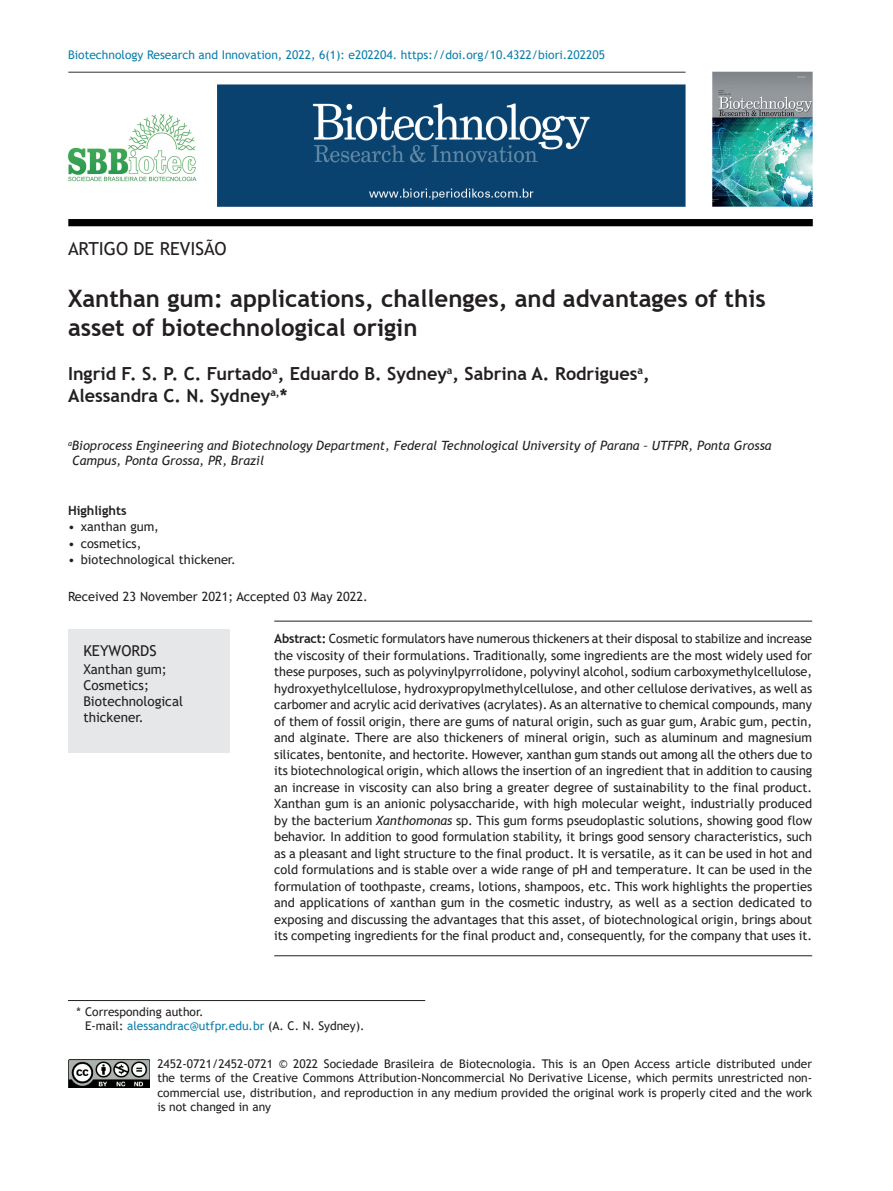
<style>
.page{position:relative;width:893px;height:1191px;background:#fff}
.page>*{position:absolute;margin:0;border:0;box-sizing:border-box;transform-origin:0 0}
.ArticleTitle{font:700 24px/28.8px "Trebuchet MS";color:#231f20}
.Authors{font:700 18px/21.6px "Trebuchet MS";color:#231f20}
.ArticleTypeAlt{font:18px "Trebuchet MS";color:#231f20}
.KeywordsTitle{font:15px "Trebuchet MS";color:#231f20}
.Keywords{font:13.5px/16.2px "Trebuchet MS";color:#231f20}
.Abstract{font:12.75px/16.5px "Trebuchet MS";color:#231f20;text-align:justify}
.Affiliations{font:italic 12.75px/15.3px "Trebuchet MS";color:#231f20}
.History{font:12.75px "Trebuchet MS";color:#231f20}
.HighlightsHead{font:700 12.75px "Trebuchet MS";color:#231f20}
.LicenseParaAlt{font:12px/14.4px "Trebuchet MS";color:#231f20;text-align:justify}
.t1{font:12px "Trebuchet MS";color:#0d7fac}
.Correspondence{font:12px/14.4px "Trebuchet MS";color:#231f20}
.s1{font-weight:700}
.s2{font-style:italic}
.s3{color:#0d7fac}
</style>
<div class="page">
<img style="left:68px;top:71px;width:745px;height:156px">
<img style="left:68px;top:1059px;width:81px;height:28px">
<div style="left:68px;top:629px;width:162px;height:124px;background:#e6e7e9"></div>
<hr style="left:274px;top:955px;width:538px;height:1px;background:#231f20">
<hr style="left:274px;top:621px;width:538px;height:1px;background:#231f20">
<hr style="left:68px;top:1000px;width:357px;height:1px;background:#231f20">
<p class="t1" style="left:68px;top:47px;width:538px">Biotechnology Research and Innovation, 2022, 6(1): e202204. https://doi.org/10.4322/biori.202205</p>
<p class="ArticleTypeAlt" style="left:68px;top:237px;width:160px">Arti go de revi são</p>
<p class="ArticleTitle" style="left:68px;top:284px;width:699px">Xanthan gum: applications, challenges, and advantages of this asset of biotechnological origin</p>
<p class="Authors" style="left:68px;top:363px;width:583px">Ingrid F. S. P. C. Furtado<sup>a</sup>, Eduardo B. Sydney<sup>a</sup>, Sabrina A. Rodrigues<sup>a</sup>,<br>Alessandra C. N. Sydney<sup>a,</sup>*</p>
<p class="Affiliations" style="left:72px;top:438px;width:701px;text-indent:-4px"><sup>a</sup>Bioprocess Engineering and Biotechnology Department, Federal Technological University of Parana – UTFPR, Ponta Grossa<br>Campus, Ponta Grossa, PR, Brazil</p>
<p class="HighlightsHead" style="left:68px;top:502px;width:60px">Highlights</p>
<p class="Abstract" style="left:68px;top:518px;width:92px">• xanthan gum,</p>
<p class="Abstract" style="left:68px;top:535px;width:75px">• cosmetics,</p>
<p class="Abstract" style="left:68px;top:551px;width:169px">• biotechnological thickener.</p>
<p class="History" style="left:68px;top:588px;width:301px">Received 23 November 2021; Accepted 03 May 2022.</p>
<p class="KeywordsTitle" style="left:83px;top:641px;width:66px">KEYWORDS</p>
<p class="Keywords" style="left:83px;top:660px;width:85px">Xanthan gum;</p>
<p class="Keywords" style="left:83px;top:677px;width:67px">Cosmetics;</p>
<p class="Keywords" style="left:83px;top:693px;width:101px">Biotechnological thickener.</p>
<p class="Abstract" style="left:274px;top:630px;width:540px"><span class="s1">Abstract:</span> Cosmetic formulators have numerous thickeners at their disposal to stabilize and increase the viscosity of their formulations. Traditionally, some ingredients are the most widely used for these purposes, such as polyvinylpyrrolidone, polyvinyl alcohol, sodium carboxymethylcellulose, hydroxyethylcellulose, hydroxypropylmethylcellulose, and other cellulose derivatives, as well as carbomer and acrylic acid derivatives (acrylates). As an alternative to chemical compounds, many of them of fossil origin, there are gums of natural origin, such as guar gum, Arabic gum, pectin, and alginate. There are also thickeners of mineral origin, such as aluminum and magnesium silicates, bentonite, and hectorite. However, xanthan gum stands out among all the others due to its biotechnological origin, which allows the insertion of an ingredient that in addition to causing an increase in viscosity can also bring a greater degree of sustainability to the final product.<br>Xanthan gum is an anionic polysaccharide, with high molecular weight, industrially produced by the bacterium <span class="s2">Xanthomonas</span> sp. This gum forms pseudoplastic solutions, showing good flow behavior. In addition to good formulation stability, it brings good sensory characteristics, such as a pleasant and light structure to the final product. It is versatile, as it can be used in hot and cold formulations and is stable over a wide range of pH and temperature. It can be used in the formulation of toothpaste, creams, lotions, shampoos, etc. This work highlights the properties and applications of xanthan gum in the cosmetic industry, as well as a section dedicated to exposing and discussing the advantages that this asset, of biotechnological origin, brings about its competing ingredients for the final product and, consequently, for the company that uses it.</p>
<p class="Correspondence" style="left:85px;top:1004px;width:281px;text-indent:-9px">* Corresponding author.<br>E-mail: <span class="s3">alessandrac@utfpr.edu.br</span> (A. C. N. Sydney).</p>
<p class="LicenseParaAlt" style="left:157px;top:1056px;width:656px">2452-0721/2452-0721 © 2022 Sociedade Brasileira de Biotecnologia. This is an Open Access article distributed under the terms of the Creative Commons Attribution-Noncommercial No Derivative License, which permits unrestricted non&shy;commercial use, distribution, and reproduction in any medium provided the original work is properly cited and the work is not changed in any</p>
</div>
